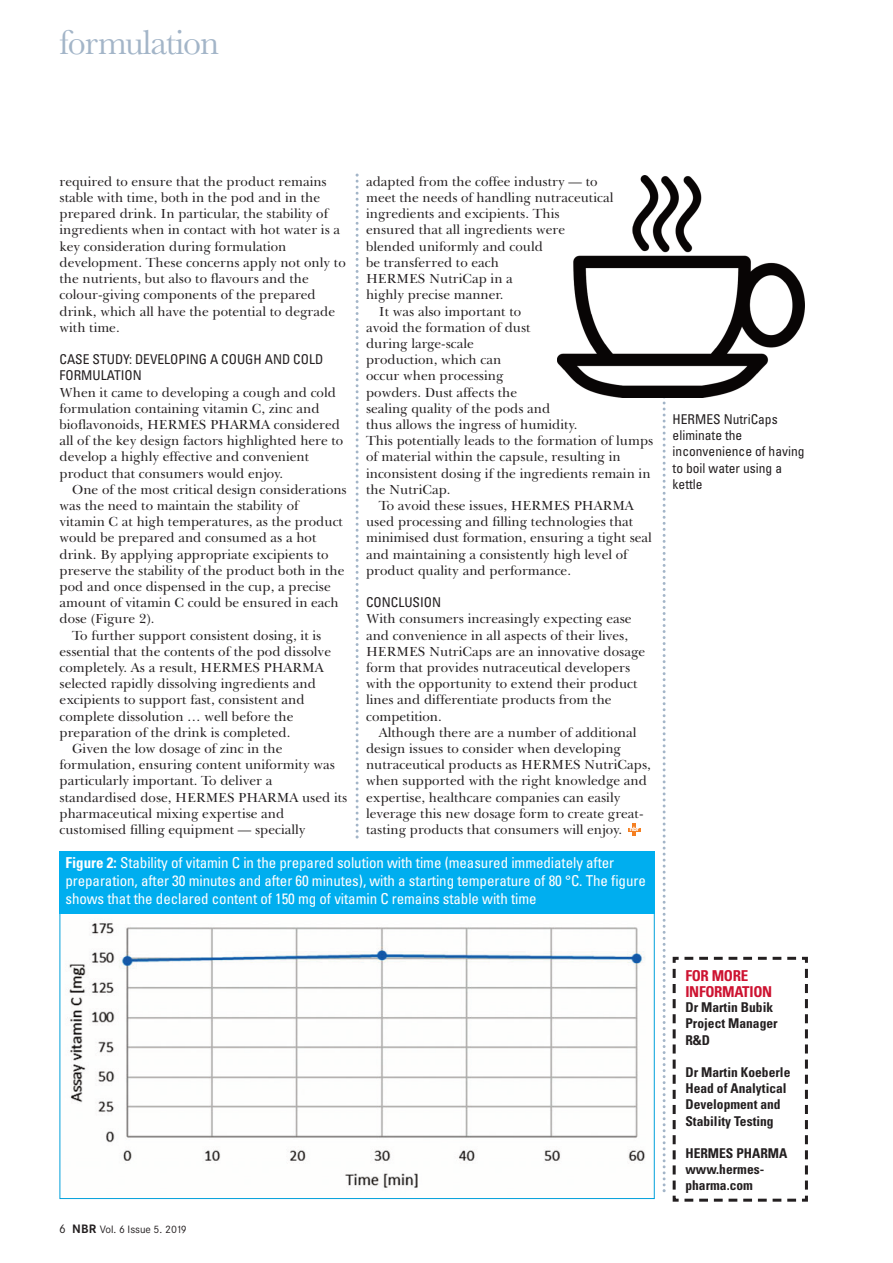
<style>
.page{position:relative;width:893px;height:1263px;background:#fff}
.page>*{position:absolute;margin:0;border:0;box-sizing:border-box;transform-origin:0 0}
.t1{font:36px "Baskerville";letter-spacing:-.03em;color:#a3b5c8}
.t2{font:condensed 15px/18px "Univers";letter-spacing:-.005em;color:#fff}
.t3{font:700 condensed 15px/16.2px "Univers";letter-spacing:-.02em;color:#cd1331}
.t4{font:13.5px/16.2px "Baskerville BT";color:#231f20}
.t5{font:700 condensed 13.5px/16.2px "Univers";color:#231f20}
.t6{font:condensed 13.5px/16.2px "Univers";color:#231f20}
.t7{font:10.5px "Corporate SBQ";color:#231f20}
.t8{font:800 6px "Helvetica Neue LT Pro";color:#fff}
.s1{font-weight:700}
.s2{font-size:12px}
.s3{font-weight:700;font-size:12px}
</style>
<div class="page">
<svg style="left:356px;top:174px;width:3px;height:664px"></svg>
<hr style="left:628px;top:828px;width:13px;height:4px;background:#f57f21">
<hr style="left:632px;top:823px;width:4px;height:13px;background:#f57f21">
<svg style="left:663px;top:398px;width:145px;height:804px"></svg>
<img style="left:67px;top:923px;width:578px;height:265px">
<div style="left:60px;top:851px;width:595px;height:63px;background:#00aeef"></div>
<img style="left:557px;top:176px;width:248px;height:222px">
<h1 class="t1" style="left:60px;top:20px;width:161px">formulation</h1>
<p class="t4" style="left:60px;top:175px;width:288px">required to ensure that the product remains stable with time, both in the pod and in the prepared drink. In particular, the stability of ingredients when in contact with hot water is a key consideration during formulation development. These concerns apply not only to the nutrients, but also to flavours and the colour-giving components of the prepared drink, which all have the potential to degrade with time.</p>
<p class="t6" style="left:60px;top:352px;width:265px">CASE STUDY: DEVELOPING A COUGH AND COLD<br>FORMULATION</p>
<p class="t4" style="left:60px;top:385px;width:285px">When it came to developing a cough and cold formulation containing vitamin C, zinc and bioflavonoids, HERMES PHARMA considered all of the key design factors highlighted here to develop a highly effective and convenient product that consumers would enjoy.</p>
<p class="t4" style="left:72px;top:483px;width:276px">One of the most critical design considerations</p>
<p class="t4" style="left:60px;top:499px;width:240px">was the need to maintain the stability of</p>
<p class="t4" style="left:60px;top:515px;width:285px">vitamin C at high temperatures, as the product</p>
<p class="t4" style="left:60px;top:531px;width:258px">would be prepared and consumed as a hot</p>
<p class="t4" style="left:60px;top:547px;width:271px">drink. By applying appropriate excipients to</p>
<p class="t4" style="left:60px;top:564px;width:286px">preserve the stability of the product both in the</p>
<p class="t4" style="left:60px;top:580px;width:273px">pod and once dispensed in the cup, a precise</p>
<p class="t4" style="left:60px;top:596px;width:281px">amount of vitamin C could be ensured in each</p>
<p class="t4" style="left:60px;top:612px;width:97px">dose (Figure 2).</p>
<p class="t4" style="left:72px;top:628px;width:251px">To further support consistent dosing, it is</p>
<p class="t4" style="left:60px;top:645px;width:273px">essential that the contents of the pod dissolve</p>
<p class="t4" style="left:60px;top:661px;width:266px">completely. As a result, HERMES PHARMA</p>
<p class="t4" style="left:60px;top:677px;width:258px">selected rapidly dissolving ingredients and</p>
<p class="t4" style="left:60px;top:693px;width:247px">excipients to support fast, consistent and</p>
<p class="t4" style="left:60px;top:709px;width:235px">complete dissolution … well before the</p>
<p class="t4" style="left:60px;top:726px;width:232px">preparation of the drink is completed.</p>
<p class="t4" style="left:72px;top:742px;width:212px">Given the low dosage of zinc in the</p>
<p class="t4" style="left:60px;top:758px;width:277px">formulation, ensuring content uniformity was</p>
<p class="t4" style="left:60px;top:774px;width:214px">particularly important. To deliver a</p>
<p class="t4" style="left:60px;top:790px;width:289px">standardised dose, HERMES PHARMA used its</p>
<p class="t4" style="left:60px;top:807px;width:226px">pharmaceutical mixing expertise and</p>
<p class="t4" style="left:60px;top:823px;width:248px">customised filling equipment — specially</p>
<p class="t4" style="left:366px;top:175px;width:233px">adapted from the coffee industry — to</p>
<p class="t4" style="left:366px;top:191px;width:249px">meet the needs of handling nutraceutical</p>
<p class="t4" style="left:366px;top:207px;width:195px">ingredients and excipients. This</p>
<p class="t4" style="left:366px;top:223px;width:200px">ensured that all ingredients were</p>
<p class="t4" style="left:366px;top:240px;width:178px">blended uniformly and could</p>
<p class="t4" style="left:366px;top:256px;width:134px">be transferred to each</p>
<p class="t4" style="left:366px;top:272px;width:148px">HERMES NutriCap in a</p>
<p class="t4" style="left:366px;top:288px;width:139px">highly precise manner.</p>
<p class="t4" style="left:379px;top:304px;width:144px">It was also important to</p>
<p class="t4" style="left:366px;top:321px;width:166px">avoid the formation of dust</p>
<p class="t4" style="left:366px;top:337px;width:109px">during large-scale</p>
<p class="t4" style="left:366px;top:353px;width:137px">production, which can</p>
<p class="t4" style="left:366px;top:369px;width:139px">occur when processing</p>
<p class="t4" style="left:366px;top:385px;width:153px">powders. Dust affects the</p>
<p class="t4" style="left:366px;top:402px;width:186px">sealing quality of the pods and</p>
<p class="t4" style="left:366px;top:418px;width:213px">thus allows the ingress of humidity.</p>
<p class="t4" style="left:366px;top:434px;width:289px">This potentially leads to the formation of lumps</p>
<p class="t4" style="left:366px;top:450px;width:256px">of material within the capsule, resulting in</p>
<p class="t4" style="left:366px;top:466px;width:286px">inconsistent dosing if the ingredients remain in</p>
<p class="t4" style="left:366px;top:483px;width:86px">the NutriCap.</p>
<p class="t4" style="left:379px;top:499px;width:256px">To avoid these issues, HERMES PHARMA</p>
<p class="t4" style="left:366px;top:515px;width:269px">used processing and filling technologies that</p>
<p class="t4" style="left:366px;top:531px;width:287px">minimised dust formation, ensuring a tight seal</p>
<p class="t4" style="left:366px;top:547px;width:263px">and maintaining a consistently high level of</p>
<p class="t4" style="left:366px;top:564px;width:206px">product quality and performance.</p>
<p class="t6" style="left:366px;top:595px;width:77px">CONCLUSION</p>
<p class="t4" style="left:366px;top:612px;width:281px">With consumers increasingly expecting ease and convenience in all aspects of their lives, HERMES NutriCaps are an innovative dosage form that provides nutraceutical developers with the opportunity to extend their product lines and differentiate products from the competition.</p>
<p class="t4" style="left:366px;top:726px;width:286px;text-indent:13px">Although there are a number of additional design issues to consider when developing nutraceutical products as HERMES NutriCaps, when supported with the right knowledge and expertise, healthcare companies can easily leverage this new dosage form to create great&shy;tasting products that consumers will enjoy.</p>
<p class="t8" style="left:630px;top:827px;width:11px">nbr</p>
<p class="t2" style="left:65px;top:855px;width:582px"><span class="s1">Figure 2:</span> Stability of vitamin C in the prepared solution with time (measured immediately after preparation, after 30 minutes and after 60 minutes), with a starting temperature of 80 °C. The figure shows that the declared content of 150 mg of vitamin C remains stable with time</p>
<p class="t6" style="left:673px;top:412px;width:133px">HERMES NutriCaps eliminate the inconvenience of having to boil water using a kettle</p>
<p class="t7" style="left:59px;top:1224px;width:129px"><span class="s2">6</span> <span class="s3">NBR</span> Vol. 6 Issue 5. 2019</p>
<p class="t3" style="left:685px;top:969px;width:88px">FOR MORE<br>INFORMATION</p>
<p class="t5" style="left:685px;top:1000px;width:94px">Dr Martin Bubik<br>Project Manager<br>R&amp;D</p>
<p class="t5" style="left:685px;top:1065px;width:106px">Dr Martin Koeberle<br>Head of Analytical<br>Development and<br>Stability Testing</p>
<p class="t5" style="left:685px;top:1146px;width:104px">HERMES PHARMA www.hermes&shy;pharma.com</p>
</div>
